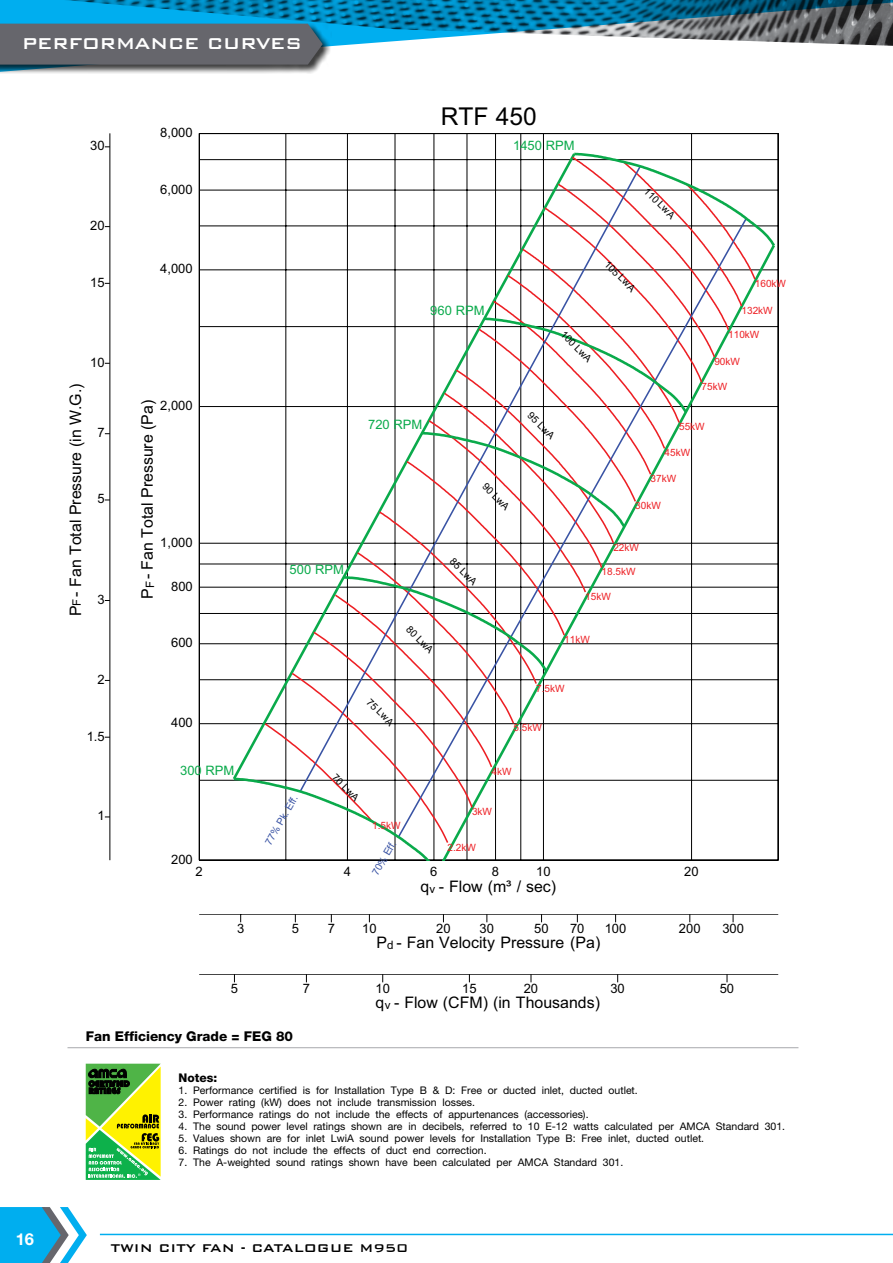
<style>
.page{position:relative;width:893px;height:1263px;background:#fff}
.page>*{position:absolute;margin:0;border:0;box-sizing:border-box;transform-origin:0 0}
.t1{font:24.6px "Arial";color:#000}
.t2{font:500 21px "Bank Gothic BT";letter-spacing:-.03em;color:#fff}
.t3{font:700 16.5px "Helvetica Neue";color:#fff}
.t4{font:15.9px "Arial";color:#000}
.t5{font:500 15px "Bank Gothic BT";color:#000}
.t6{font:800 13.5px "Helvetica Neue";color:#000}
.t7{font:12.9px "Arial";color:#000}
.t8{font:12.9px "Arial";color:#0aaa4b}
.t9{font:800 12px "Helvetica Neue";color:#000}
.t10{font:11.55px "Arial";color:#000}
.t11{font:10.5px "Helvetica Neue";color:#000}
.t12{font:10.05px "Arial";color:#ed1f24}
.t13{font:10.05px "Arial";color:#000}
.t14{font:10.05px "Arial";color:#3953a4}
.s1{font-size:11.55px}
</style>
<div class="page">
<svg style="left:0;top:0;width:893px;height:47px;background:#3b8eae"></svg>
<div style="left:0;top:23px;width:331px;height:51px;background:#000;opacity:.75"></div>
<div style="left:0;top:24px;width:323px;height:41px;background:#66666c"></div>
<svg style="left:0;top:1207px;width:87px;height:56px"></svg>
<hr style="left:100px;top:1234px;width:793px;height:1px;background:#00aeef">
<hr style="left:68px;top:1047px;width:730px;height:1px;background:#a7a9ac">
<svg style="left:86px;top:1064px;width:75px;height:116px;background:#86b839"></svg>
<hr style="left:286px;top:133px;width:1px;height:727px;background:#000">
<hr style="left:347px;top:133px;width:1px;height:727px;background:#000">
<hr style="left:395px;top:133px;width:1px;height:727px;background:#000">
<hr style="left:434px;top:133px;width:1px;height:727px;background:#000">
<hr style="left:467px;top:133px;width:1px;height:727px;background:#000">
<hr style="left:495px;top:133px;width:1px;height:727px;background:#000">
<hr style="left:520px;top:133px;width:1px;height:727px;background:#000">
<hr style="left:543px;top:133px;width:1px;height:727px;background:#000">
<hr style="left:691px;top:133px;width:1px;height:727px;background:#000">
<hr style="left:778px;top:133px;width:1px;height:727px;background:#000">
<hr style="left:199px;top:860px;width:579px;height:1px;background:#000">
<hr style="left:199px;top:780px;width:579px;height:1px;background:#000">
<hr style="left:199px;top:723px;width:579px;height:1px;background:#000">
<hr style="left:199px;top:679px;width:579px;height:1px;background:#000">
<hr style="left:199px;top:643px;width:579px;height:1px;background:#000">
<hr style="left:199px;top:613px;width:579px;height:1px;background:#000">
<hr style="left:199px;top:587px;width:579px;height:1px;background:#000">
<hr style="left:199px;top:564px;width:579px;height:1px;background:#000">
<hr style="left:199px;top:543px;width:579px;height:1px;background:#000">
<hr style="left:199px;top:406px;width:579px;height:1px;background:#000">
<hr style="left:199px;top:326px;width:579px;height:1px;background:#000">
<hr style="left:199px;top:270px;width:579px;height:1px;background:#000">
<hr style="left:199px;top:226px;width:579px;height:1px;background:#000">
<hr style="left:199px;top:190px;width:579px;height:1px;background:#000">
<hr style="left:199px;top:159px;width:579px;height:1px;background:#000">
<hr style="left:199px;top:859px;width:579px;height:1px;background:#000">
<hr style="left:777px;top:133px;width:1px;height:727px;background:#000">
<hr style="left:199px;top:133px;width:579px;height:1px;background:#000">
<hr style="left:199px;top:133px;width:1px;height:727px;background:#000">
<svg style="left:231px;top:151px;width:546px;height:709px"></svg>
<hr style="left:199px;top:914px;width:579px;height:1px;background:#000">
<hr style="left:199px;top:974px;width:579px;height:1px;background:#000">
<hr style="left:110px;top:133px;width:1px;height:727px;background:#000">
<h2 class="t2" style="left:22px;top:32px;width:282px">PERFORMANCE CURVES</h2>
<p class="t7" style="left:90px;top:137px;width:16px">30</p>
<p class="t7" style="left:90px;top:217px;width:16px">20</p>
<p class="t7" style="left:90px;top:274px;width:16px">15</p>
<p class="t7" style="left:90px;top:354px;width:16px">10</p>
<h3 class="t4" style="left:65px;top:616px;width:234px;rotate:-90deg">P - Fan Total Pressure (in W.G.)</h3>
<p class="t10" style="left:69px;top:606px;width:9px;rotate:-90deg">F</p>
<p class="t7" style="left:98px;top:424px;width:9px">7</p>
<p class="t7" style="left:98px;top:490px;width:9px">5</p>
<p class="t7" style="left:98px;top:591px;width:9px">3</p>
<p class="t7" style="left:98px;top:671px;width:9px">2</p>
<p class="t7" style="left:87px;top:728px;width:20px">1.5</p>
<p class="t7" style="left:160px;top:124px;width:34px">8,000</p>
<p class="t7" style="left:160px;top:181px;width:34px">6,000</p>
<p class="t7" style="left:160px;top:260px;width:34px">4,000</p>
<h3 class="t4" style="left:137px;top:599px;width:201px;rotate:-90deg">P - Fan Total Pressure (Pa)</h3>
<p class="t7" style="left:160px;top:397px;width:34px">2,000</p>
<p class="t7" style="left:160px;top:534px;width:34px">1,000</p>
<p class="t7" style="left:171px;top:578px;width:23px">800</p>
<p class="t10" style="left:142px;top:588px;width:9px;rotate:-90deg">F</p>
<p class="t7" style="left:171px;top:634px;width:23px">600</p>
<p class="t7" style="left:171px;top:714px;width:23px">400</p>
<p class="t8" style="left:290px;top:560px;width:56px">500 RPM</p>
<h1 class="t1" style="left:441px;top:100px;width:97px">RTF 450</h1>
<p class="t8" style="left:513px;top:137px;width:63px">1450 RPM</p>
<p class="t13" style="left:650px;top:184px;width:41px;rotate:45deg">110 LwA</p>
<p class="t8" style="left:430px;top:302px;width:56px">960 RPM</p>
<p class="t8" style="left:368px;top:416px;width:56px">720 RPM</p>
<p class="t13" style="left:489px;top:480px;width:35px;rotate:45deg">90 LwA</p>
<p class="t13" style="left:456px;top:555px;width:35px;rotate:45deg">85 LwA</p>
<p class="t13" style="left:567px;top:328px;width:41px;rotate:45deg">100 LwA</p>
<p class="t13" style="left:534px;top:409px;width:35px;rotate:45deg">95 LwA</p>
<p class="t13" style="left:611px;top:257px;width:41px;rotate:45deg">105 LwA</p>
<p class="t12" style="left:755px;top:277px;width:33px">160kW</p>
<p class="t12" style="left:741px;top:304px;width:33px">132kW</p>
<p class="t12" style="left:728px;top:328px;width:33px">110kW</p>
<p class="t12" style="left:714px;top:355px;width:27px">90kW</p>
<p class="t12" style="left:702px;top:380px;width:27px">75kW</p>
<p class="t12" style="left:679px;top:420px;width:27px">55kW</p>
<p class="t12" style="left:665px;top:446px;width:27px">45kW</p>
<p class="t12" style="left:650px;top:472px;width:27px">37kW</p>
<p class="t12" style="left:635px;top:499px;width:27px">30kW</p>
<p class="t12" style="left:613px;top:541px;width:27px">22kW</p>
<p class="t12" style="left:602px;top:565px;width:36px">18.5kW</p>
<p class="t12" style="left:585px;top:590px;width:27px">15kW</p>
<p class="t13" style="left:413px;top:623px;width:35px;rotate:45deg">80 LwA</p>
<p class="t13" style="left:373px;top:695px;width:35px;rotate:45deg">75 LwA</p>
<p class="t12" style="left:564px;top:633px;width:27px">11kW</p>
<p class="t12" style="left:536px;top:681px;width:30px">7.5kW</p>
<p class="t12" style="left:513px;top:721px;width:30px">5.5kW</p>
<p class="t7" style="left:98px;top:807px;width:9px">1</p>
<p class="t8" style="left:180px;top:762px;width:56px">300 RPM</p>
<p class="t12" style="left:492px;top:765px;width:22px">4kW</p>
<p class="t13" style="left:338px;top:771px;width:35px;rotate:45deg">70 LwA</p>
<p class="t14" style="left:262px;top:840px;width:57px;rotate:-60deg">77% Pk. Eff.</p>
<p class="t12" style="left:472px;top:805px;width:22px">3kW</p>
<p class="t12" style="left:372px;top:819px;width:30px">1.5kW</p>
<p class="t14" style="left:369px;top:871px;width:39px;rotate:-60deg">70% Eff.</p>
<p class="t12" style="left:448px;top:840px;width:30px">2.2kW</p>
<p class="t7" style="left:171px;top:851px;width:23px">200</p>
<p class="t7" style="left:196px;top:863px;width:9px">2</p>
<p class="t7" style="left:344px;top:863px;width:9px">4</p>
<p class="t7" style="left:430px;top:863px;width:9px">6</p>
<p class="t7" style="left:492px;top:863px;width:9px">8</p>
<p class="t7" style="left:536px;top:863px;width:16px">10</p>
<p class="t7" style="left:684px;top:863px;width:16px">20</p>
<h3 class="t4" style="left:420px;top:876px;width:137px">q - Flow (m³ / sec)</h3>
<p class="t10" style="left:430px;top:881px;width:7px">v</p>
<p class="t7" style="left:237px;top:920px;width:9px">3</p>
<p class="t7" style="left:292px;top:920px;width:9px">5</p>
<p class="t7" style="left:328px;top:920px;width:9px">7</p>
<p class="t7" style="left:362px;top:920px;width:16px">10</p>
<p class="t7" style="left:436px;top:920px;width:16px">20</p>
<p class="t7" style="left:480px;top:920px;width:16px">30</p>
<p class="t7" style="left:534px;top:920px;width:16px">50</p>
<p class="t7" style="left:570px;top:920px;width:16px">70</p>
<p class="t7" style="left:605px;top:920px;width:23px">100</p>
<p class="t7" style="left:679px;top:920px;width:23px">200</p>
<p class="t7" style="left:722px;top:920px;width:23px">300</p>
<h3 class="t4" style="left:376px;top:932px;width:225px">P -<span class="s1">d</span> Fan Velocity Pressure (Pa)</h3>
<p class="t7" style="left:231px;top:980px;width:9px">5</p>
<p class="t7" style="left:303px;top:980px;width:9px">7</p>
<p class="t7" style="left:375px;top:980px;width:16px">10</p>
<p class="t7" style="left:462px;top:980px;width:16px">15</p>
<p class="t7" style="left:524px;top:980px;width:16px">20</p>
<p class="t7" style="left:610px;top:980px;width:16px">30</p>
<p class="t7" style="left:720px;top:980px;width:16px">50</p>
<h3 class="t4" style="left:376px;top:992px;width:226px">q -<span class="s1">v</span> Flow (CFM) (in Thousands)</h3>
<p class="t6" style="left:86px;top:1028px;width:209px">Fan Efficiency Grade = FEG 80</p>
<h3 class="t3" style="left:16px;top:1228px;width:20px">16</h3>
<p class="t9" style="left:179px;top:1071px;width:40px">Notes:</p>
<p class="t11" style="left:179px;top:1084px;width:461px">1. Performance certified is for Installation Type B &amp; D: Free or ducted inlet, ducted outlet.</p>
<p class="t11" style="left:179px;top:1096px;width:298px">2. Power rating (kW) does not include transmission losses.</p>
<p class="t11" style="left:179px;top:1108px;width:411px">3. Performance ratings do not include the effects of appurtenances (accessories).</p>
<p class="t11" style="left:179px;top:1120px;width:608px">4. The sound power level ratings shown are in decibels, referred to 10 E-12 watts calculated per AMCA Standard 301.</p>
<p class="t11" style="left:179px;top:1132px;width:527px">5. Values shown are for inlet LwiA sound power levels for Installation Type B: Free inlet, ducted outlet.</p>
<p class="t11" style="left:179px;top:1144px;width:310px">6. Ratings do not include the effects of duct end correction.</p>
<p class="t11" style="left:179px;top:1156px;width:446px">7. The A-weighted sound ratings shown have been calculated per AMCA Standard 301.</p>
<h3 class="t5" style="left:111px;top:1240px;width:299px">TWIN CITY FAN - CATALOGUE M950</h3>
</div>
